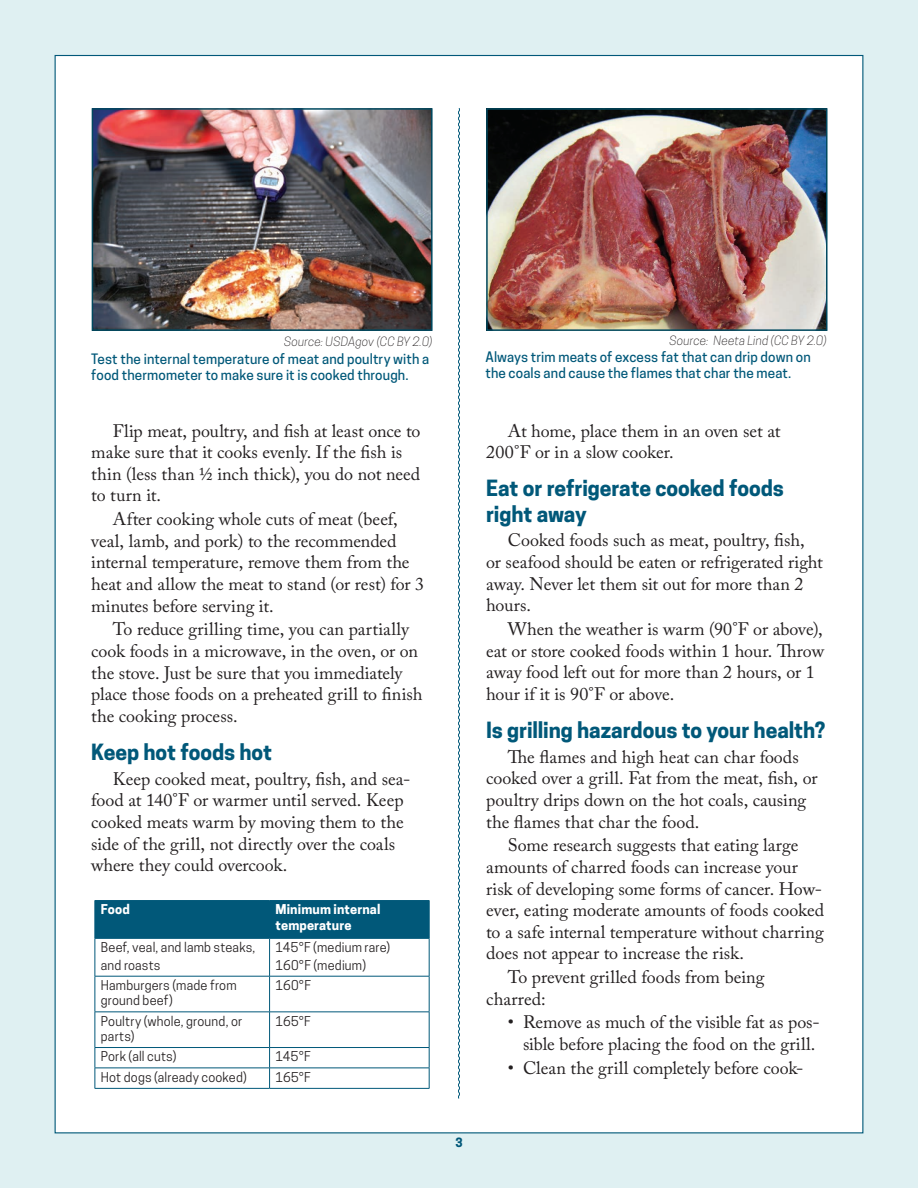
<style>
.page{position:relative;width:918px;height:1188px;background:#dff0f2}
.page>*{position:absolute;margin:0;border:0;box-sizing:border-box;transform-origin:0 0}
.t1{font:700 21px/25.2px "Cooper Hewitt";letter-spacing:-.005em;color:#015879}
.t2{font:18px/21.6px "Adobe Caslon Pro";color:#231f20}
.t3{font:500 13.5px/16.2px "Cooper Hewitt";letter-spacing:.01em;color:#015879}
.t4{font:12.75px/17.4px "Cooper Hewitt";letter-spacing:.015em;color:#231f20}
.t5{font:700 12.75px/15.9px "Cooper Hewitt";letter-spacing:.01em;color:#fff}
.t6{font:italic 300 12px "Cooper Hewitt";letter-spacing:.015em;color:#231f20}
.t7{font:700 12px "Cooper Hewitt";color:#015879}
</style>
<div class="page">
<div style="left:55px;top:55px;width:808px;height:1078px;background:#fff"></div>
<img style="left:95px;top:111px;width:335px;height:217px">
<div style="left:92px;top:108px;width:341px;height:223px;border:2px solid #004960"></div>
<img style="left:489px;top:111px;width:336px;height:217px">
<div style="left:486px;top:108px;width:342px;height:223px;border:2px solid #004960"></div>
<svg style="left:458px;top:108px;width:2px;height:991px;background:#72a2b4"></svg>
<div style="left:96px;top:901px;width:333px;height:37px;background:#015879"></div>
<svg style="left:96px;top:939px;width:333px;height:149px"></svg>
<hr style="left:95px;top:900px;width:175px;height:1px;background:#015879">
<hr style="left:95px;top:901px;width:1px;height:37px;background:#015879">
<hr style="left:270px;top:900px;width:159px;height:1px;background:#015879">
<hr style="left:269px;top:901px;width:1px;height:37px;background:#015879">
<hr style="left:429px;top:901px;width:1px;height:37px;background:#015879">
<hr style="left:95px;top:938px;width:175px;height:1px;background:#015879">
<hr style="left:95px;top:939px;width:1px;height:37px;background:#015879">
<hr style="left:270px;top:938px;width:159px;height:1px;background:#015879">
<hr style="left:269px;top:939px;width:1px;height:37px;background:#015879">
<hr style="left:429px;top:939px;width:1px;height:37px;background:#015879">
<hr style="left:95px;top:976px;width:175px;height:1px;background:#015879">
<hr style="left:95px;top:976px;width:1px;height:36px;background:#015879">
<hr style="left:270px;top:976px;width:159px;height:1px;background:#015879">
<hr style="left:269px;top:976px;width:1px;height:36px;background:#015879">
<hr style="left:429px;top:976px;width:1px;height:36px;background:#015879">
<hr style="left:95px;top:1012px;width:175px;height:1px;background:#015879">
<hr style="left:95px;top:1012px;width:1px;height:35px;background:#015879">
<hr style="left:270px;top:1012px;width:159px;height:1px;background:#015879">
<hr style="left:269px;top:1012px;width:1px;height:35px;background:#015879">
<hr style="left:429px;top:1012px;width:1px;height:35px;background:#015879">
<hr style="left:95px;top:1047px;width:175px;height:1px;background:#015879">
<hr style="left:270px;top:1047px;width:159px;height:1px;background:#015879">
<hr style="left:95px;top:1068px;width:175px;height:1px;background:#015879">
<svg style="left:95px;top:1048px;width:1px;height:40px"></svg>
<hr style="left:270px;top:1068px;width:159px;height:1px;background:#015879">
<svg style="left:269px;top:1048px;width:1px;height:40px"></svg>
<svg style="left:429px;top:1048px;width:1px;height:40px"></svg>
<hr style="left:95px;top:1088px;width:175px;height:1px;background:#015879">
<hr style="left:270px;top:1088px;width:159px;height:1px;background:#015879">
<p class="t6" style="left:284px;top:335px;width:150px">Source: USDAgov (CC BY 2.0)</p>
<p class="t3" style="left:91px;top:351px;width:340px">Test the internal temperature of meat and poultry with a food thermometer to make sure it is cooked through.</p>
<p class="t2" style="left:91px;top:420px;width:331px;text-indent:22px">Flip meat, poultry, and fish at least once to make sure that it cooks evenly. If the fish is thin (less than ½ inch thick), you do not need to turn it.</p>
<p class="t2" style="left:91px;top:508px;width:335px;text-indent:22px">After cooking whole cuts of meat (beef, veal, lamb, and pork) to the recommended internal temperature, remove them from the heat and allow the meat to stand (or rest) for 3 minutes before serving it.</p>
<p class="t2" style="left:91px;top:618px;width:333px;text-indent:22px">To reduce grilling time, you can partially cook foods in a microwave, in the oven, or on the stove. Just be sure that you immediately place those foods on a preheated grill to finish the cooking process.</p>
<p class="t1" style="left:91px;top:740px;width:183px">Keep hot foods hot</p>
<p class="t2" style="left:91px;top:768px;width:321px;text-indent:22px">Keep cooked meat, poultry, fish, and sea&shy;food at 140°F or warmer until served. Keep cooked meats warm by moving them to the side of the grill, not directly over the coals where they could overcook.</p>
<p class="t5" style="left:101px;top:902px;width:30px">Food</p>
<p class="t5" style="left:276px;top:902px;width:106px">Minimum internal temperature</p>
<p class="t4" style="left:101px;top:939px;width:156px">Beef, veal, and lamb steaks, and roasts</p>
<p class="t4" style="left:276px;top:939px;width:116px">145°F (medium rare)<br>160°F (medium)</p>
<p class="t4" style="left:101px;top:978px;width:137px;line-height:15.3px">Hamburgers (made from ground beef)</p>
<p class="t4" style="left:276px;top:977px;width:37px">160°F</p>
<p class="t4" style="left:101px;top:1013px;width:143px;line-height:15.3px">Poultry (whole, ground, or parts)</p>
<p class="t4" style="left:276px;top:1012px;width:37px">165°F</p>
<p class="t4" style="left:101px;top:1048px;width:77px">Pork (all cuts)</p>
<p class="t4" style="left:276px;top:1048px;width:37px">145°F</p>
<p class="t4" style="left:101px;top:1068px;width:148px">Hot dogs (already cooked)</p>
<p class="t4" style="left:276px;top:1068px;width:37px">165°F</p>
<p class="t6" style="left:670px;top:333px;width:159px">Source: Neeta Lind (CC BY 2.0)</p>
<p class="t3" style="left:485px;top:349px;width:327px">Always trim meats of excess fat that can drip down on the coals and cause the flames that char the meat.</p>
<p class="t2" style="left:486px;top:420px;width:296px;text-indent:22px">At home, place them in an oven set at<br>200°F or in a slow cooker.</p>
<p class="t1" style="left:486px;top:476px;width:299px">Eat or refrigerate cooked foods right away</p>
<p class="t2" style="left:486px;top:529px;width:338px;text-indent:22px">Cooked foods such as meat, poultry, fish, or seafood should be eaten or refrigerated right away. Never let them sit out for more than 2 hours.</p>
<p class="t2" style="left:486px;top:618px;width:339px;text-indent:22px">When the weather is warm (90°F or above), eat or store cooked foods within 1 hour. Throw away food left out for more than 2 hours, or 1 hour if it is 90°F or above.</p>
<p class="t1" style="left:486px;top:718px;width:341px">Is grilling hazardous to your health?</p>
<p class="t2" style="left:486px;top:746px;width:333px;text-indent:22px">The flames and high heat can char foods cooked over a grill. Fat from the meat, fish, or poultry drips down on the hot coals, causing the flames that char the food.</p>
<p class="t2" style="left:486px;top:834px;width:339px;text-indent:22px">Some research suggests that eating large amounts of charred foods can increase your risk of developing some forms of cancer. How&shy;ever, eating moderate amounts of foods cooked to a safe internal temperature without charring does not appear to increase the risk.</p>
<p class="t2" style="left:486px;top:966px;width:280px;text-indent:22px">To prevent grilled foods from being charred:</p>
<p class="t2" style="left:508px;top:1011px;width:313px;text-align:right">• Remove as much of the visible fat as pos&shy;sible before placing the food on the grill.</p>
<p class="t2" style="left:508px;top:1057px;width:297px">• Clean the grill completely before cook-</p>
<p class="t7" style="left:455px;top:1136px;width:9px">3</p>
</div>
